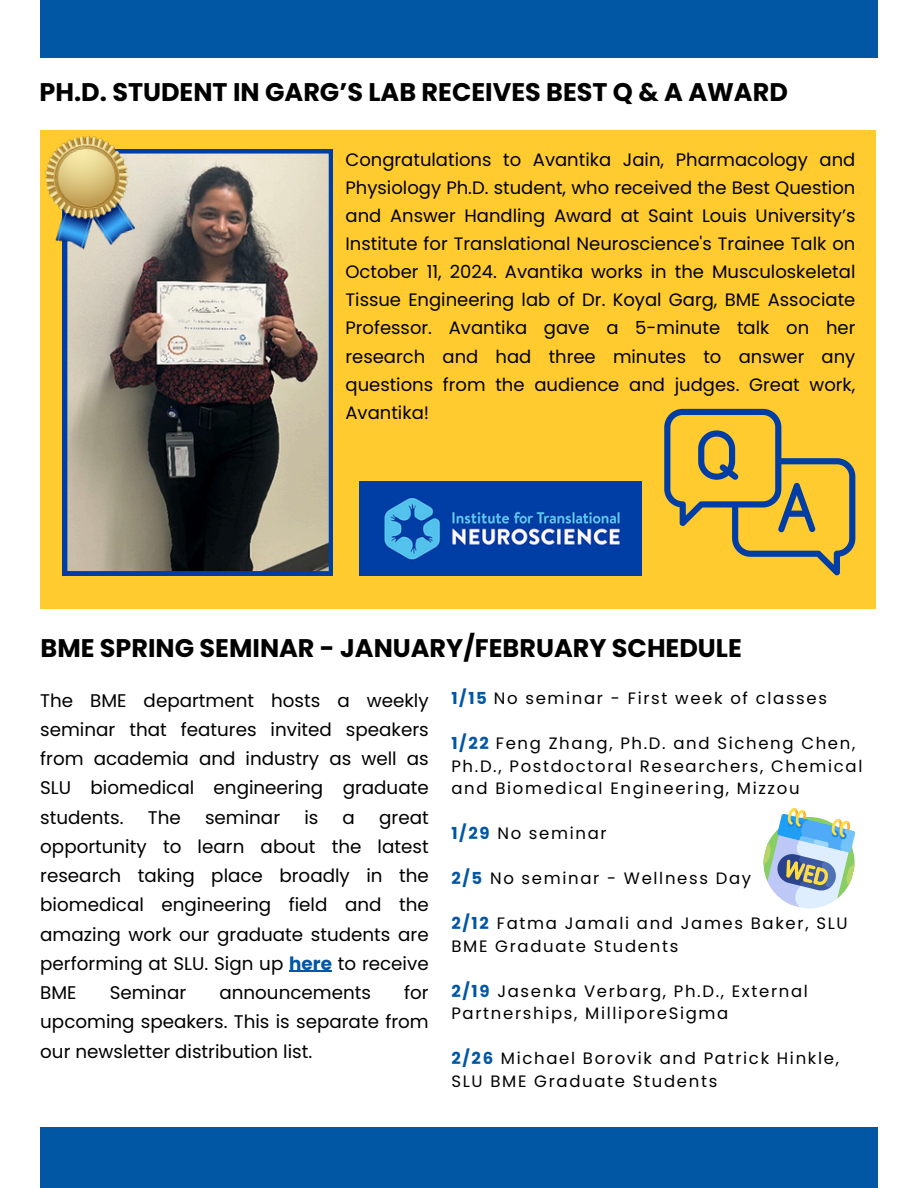
<style>
.page{position:relative;width:918px;height:1188px;background:#fff}
.page>*{position:absolute;margin:0;border:0;box-sizing:border-box;transform-origin:0 0}
.t1{font:700 25.5px "Poppins";color:#000}
.t2{font:18.3px/29.2px "Poppins";color:#000;text-align:justify}
.t3{font:18px/28.2px "Poppins";color:#000;text-align:justify}
.t4{font:16.5px/22.5px "Poppins";letter-spacing:.1em;color:#000}
.s1{font-weight:700;color:#0157a4}
</style>
<div class="page">
<div style="left:40px;top:0;width:838px;height:58px;background:#0157a4"></div>
<div style="left:40px;top:1127px;width:838px;height:61px;background:#0157a4"></div>
<svg style="left:763px;top:808px;width:93px;height:101px"></svg>
<div style="left:41px;top:131px;width:835px;height:478px;background:#ffcb2e"></div>
<svg style="left:63px;top:149px;width:270px;height:426px;background:#85807b"></svg>
<img style="left:359px;top:481px;width:283px;height:95px">
<svg style="left:664px;top:409px;width:191px;height:166px"></svg>
<img style="left:40px;top:131px;width:98px;height:122px">
<hr style="left:289px;top:971px;width:43px;height:1px;background:#0157a4">
<p class="t1" style="left:40px;top:74px;width:750px">PH.D. STUDENT IN GARG’S LAB RECEIVES BEST Q &amp; A AWARD</p>
<p class="t3" style="left:346px;top:145px;width:511px">Congratulations to Avantika Jain, Pharmacology and Physiology Ph.D. student, who received the Best Question and Answer Handling Award at Saint Louis University’s Institute for Translational Neuroscience's Trainee Talk on October 11, 2024. Avantika works in the Musculoskeletal Tissue Engineering lab of Dr. Koyal Garg, BME Associate Professor. Avantika gave a 5-minute talk on her research and had three minutes to answer any questions from the audience and judges. Great work, Avantika!</p>
<p class="t1" style="left:41px;top:630px;width:703px">BME SPRING SEMINAR - JANUARY/FEBRUARY SCHEDULE</p>
<p class="t2" style="left:40px;top:685px;width:390px">The BME department hosts a weekly seminar that features invited speakers from academia and industry as well as SLU biomedical engineering graduate students.</p>
<h1 class="t4" style="left:451px;top:687px;width:377px"><span class="s1">1/15</span> No seminar - First week of classes</h1>
<p class="t4" style="left:451px;top:732px;width:413px"><span class="s1">1/22</span> Feng Zhang, Ph.D. and Sicheng Chen,<br>Ph.D., Postdoctoral Researchers, Chemical and Biomedical Engineering, Mizzou</p>
<p class="t4" style="left:451px;top:822px;width:157px"><span class="s1">1/29</span> No seminar</p>
<p class="t4" style="left:451px;top:867px;width:301px"><span class="s1">2/5</span> No seminar - Wellness Day</p>
<p class="t4" style="left:451px;top:912px;width:398px"><span class="s1">2/12</span> Fatma Jamali and James Baker, SLU<br>BME Graduate Students</p>
<p class="t4" style="left:451px;top:979px;width:358px"><span class="s1">2/19</span> Jasenka Verbarg, Ph.D., External<br>Partnerships, MilliporeSigma</p>
<h1 class="t4" style="left:451px;top:1047px;width:389px"><span class="s1">2/26</span> Michael Borovik and Patrick Hinkle,<br>SLU BME Graduate Students</h1>
<p class="t2" style="left:148px;top:802px;width:34px">The</p>
<p class="t2" style="left:205px;top:802px;width:77px">seminar</p>
<p class="t2" style="left:304px;top:802px;width:16px">is</p>
<p class="t2" style="left:343px;top:802px;width:14px">a</p>
<p class="t2" style="left:40px;top:802px;width:390px;text-indent:339px">great opportunity to learn about the latest research taking place broadly in the biomedical engineering field and the amazing work our graduate students are performing at SLU. Sign up <span class="s1">here</span> to receive BME</p>
<p class="t2" style="left:40px;top:978px;width:390px;text-indent:364px">for upcoming speakers. This is separate from our newsletter distribution list.</p>
<p class="t2" style="left:110px;top:978px;width:78px">Seminar</p>
<p class="t2" style="left:219px;top:978px;width:153px">announcements</p>
</div>
